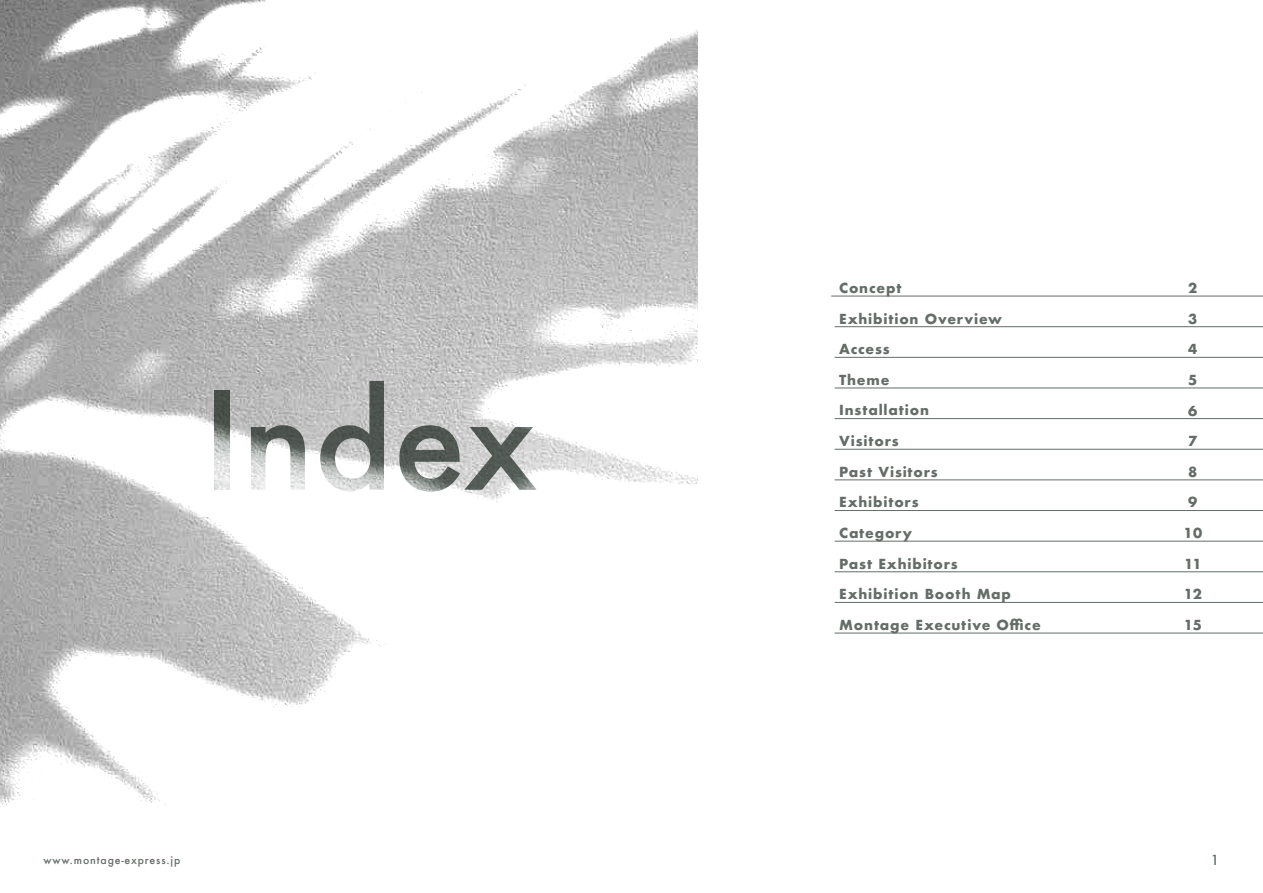
<style>
.page{position:relative;width:1263px;height:893px;background:#fff}
.page>*{position:absolute;margin:0;border:0;box-sizing:border-box;transform-origin:0 0}
.t1{font:500 131.85px "Futura";color:#646d67}
.t2{font:700 13.5px "Futura";letter-spacing:.06em;color:#646d67}
.t3{font:500 13.5px "Futura";color:#646d67}
.t4{font:500 10.5px "Futura";letter-spacing:.08em;color:#646d67}
</style>
<div class="page">
<hr style="left:831px;top:296px;width:432px;height:1px;background:#646d67">
<hr style="left:835px;top:326px;width:428px;height:1px;background:#646d67">
<hr style="left:835px;top:357px;width:428px;height:1px;background:#646d67">
<hr style="left:835px;top:388px;width:428px;height:1px;background:#646d67">
<hr style="left:835px;top:418px;width:428px;height:1px;background:#646d67">
<hr style="left:835px;top:449px;width:428px;height:1px;background:#646d67">
<hr style="left:835px;top:480px;width:428px;height:1px;background:#646d67">
<hr style="left:835px;top:510px;width:428px;height:1px;background:#646d67">
<hr style="left:835px;top:541px;width:428px;height:1px;background:#646d67">
<hr style="left:835px;top:571px;width:428px;height:1px;background:#646d67">
<hr style="left:835px;top:602px;width:428px;height:1px;background:#646d67">
<hr style="left:835px;top:633px;width:428px;height:1px;background:#646d67">
<img style="left:0;top:0;width:697px;height:807px">
<h1 class="t1" style="left:203px;top:350px;width:336px">Index</h1>
<p class="t2" style="left:839px;top:278px;width:64px">Concept</p>
<p class="t2" style="left:839px;top:309px;width:164px">Exhibition Overview</p>
<p class="t2" style="left:839px;top:339px;width:52px">Access</p>
<p class="t2" style="left:839px;top:370px;width:52px">Theme</p>
<p class="t2" style="left:839px;top:401px;width:91px">Installation</p>
<p class="t2" style="left:839px;top:431px;width:61px">Visitors</p>
<p class="t2" style="left:839px;top:462px;width:100px">Past Visitors</p>
<p class="t2" style="left:839px;top:492px;width:81px">Exhibitors</p>
<p class="t2" style="left:839px;top:523px;width:74px">Category</p>
<p class="t2" style="left:839px;top:554px;width:120px">Past Exhibitors</p>
<p class="t2" style="left:839px;top:584px;width:173px">Exhibition Booth Map</p>
<p class="t2" style="left:839px;top:615px;width:203px">Montage Executive Office</p>
<p class="t2" style="left:1188px;top:278px;width:11px">2</p>
<p class="t2" style="left:1188px;top:309px;width:11px">3</p>
<p class="t2" style="left:1188px;top:339px;width:11px">4</p>
<p class="t2" style="left:1188px;top:370px;width:11px">5</p>
<p class="t2" style="left:1188px;top:401px;width:11px">6</p>
<p class="t2" style="left:1188px;top:431px;width:11px">7</p>
<p class="t2" style="left:1188px;top:462px;width:11px">8</p>
<p class="t2" style="left:1188px;top:492px;width:11px">9</p>
<p class="t2" style="left:1183px;top:523px;width:20px">10</p>
<p class="t2" style="left:1184px;top:554px;width:19px">11</p>
<p class="t2" style="left:1184px;top:584px;width:20px">12</p>
<p class="t2" style="left:1184px;top:615px;width:20px">15</p>
<p class="t4" style="left:43px;top:853px;width:138px">www.montage-express.jp</p>
<p class="t3" style="left:1211px;top:850px;width:10px">1</p>
</div>
